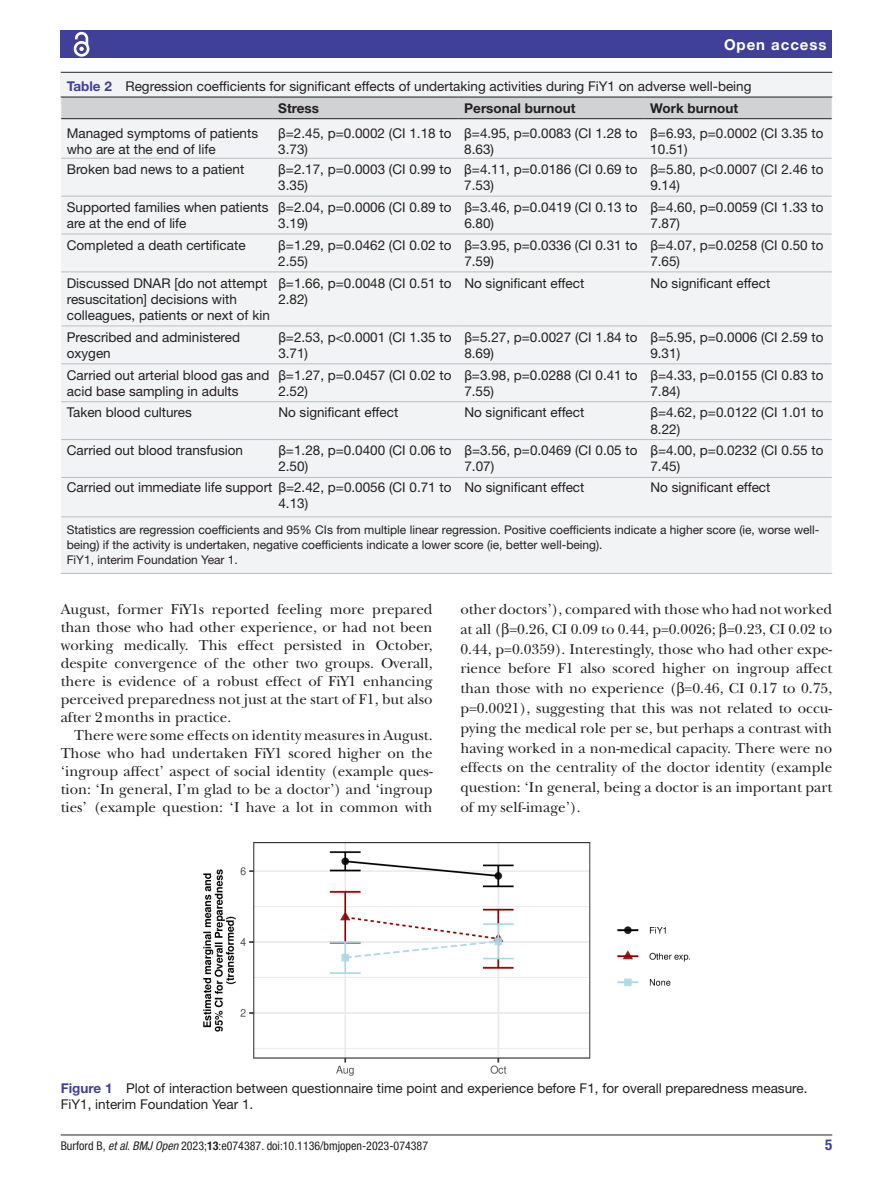
<style>
.page{position:relative;width:893px;height:1191px;background:#fff}
.page>*{position:absolute;margin:0;border:0;box-sizing:border-box;transform-origin:0 0}
.t1{font:15px/18px "New Baskerville";color:#231f20;text-align:justify}
.t2{font:700 15px "Helvetica Neue LT Std";letter-spacing:.065em;color:#fff}
.t3{font:700 condensed 15px "Helvetica Neue LT Std";color:#414099}
.t4{font:13.5px/16.2px "Helvetica Neue LT Std";color:#231f20}
.t5{font:700 13.5px "Helvetica Neue LT Std";color:#231f20}
.t6{font:12px/15px "Helvetica Neue LT Std";color:#231f20}
.t7{font:condensed 12px "Helvetica Neue LT Std";color:#231f20}
.s1{font-weight:700;color:#414099}
.s2{font-weight:700}
.s3{font-family:"Arial Unicode MS"}
.s4{font-style:italic}
</style>
<div class="page">
<hr style="left:61px;top:1134px;width:771px;height:1px;background:#231f20">
<div style="left:61px;top:31px;width:771px;height:27px;background:#414099"></div>
<svg style="left:73px;top:31px;width:17px;height:26px"></svg>
<div style="left:61px;top:73px;width:771px;height:500px;background:#f2f3f4"></div>
<hr style="left:61px;top:72px;width:771px;height:1px;background:#231f20">
<hr style="left:61px;top:158px;width:211px;height:1px;background:#bcbdc0">
<hr style="left:272px;top:158px;width:186px;height:1px;background:#bcbdc0">
<hr style="left:458px;top:158px;width:186px;height:1px;background:#bcbdc0">
<hr style="left:644px;top:158px;width:188px;height:1px;background:#bcbdc0">
<hr style="left:61px;top:196px;width:211px;height:1px;background:#bcbdc0">
<hr style="left:272px;top:196px;width:186px;height:1px;background:#bcbdc0">
<hr style="left:458px;top:196px;width:186px;height:1px;background:#bcbdc0">
<hr style="left:644px;top:196px;width:188px;height:1px;background:#bcbdc0">
<hr style="left:61px;top:234px;width:211px;height:1px;background:#bcbdc0">
<hr style="left:272px;top:234px;width:186px;height:1px;background:#bcbdc0">
<hr style="left:458px;top:234px;width:186px;height:1px;background:#bcbdc0">
<hr style="left:644px;top:234px;width:188px;height:1px;background:#bcbdc0">
<hr style="left:61px;top:272px;width:211px;height:1px;background:#bcbdc0">
<hr style="left:272px;top:272px;width:186px;height:1px;background:#bcbdc0">
<hr style="left:458px;top:272px;width:186px;height:1px;background:#bcbdc0">
<hr style="left:644px;top:272px;width:188px;height:1px;background:#bcbdc0">
<hr style="left:61px;top:326px;width:211px;height:1px;background:#bcbdc0">
<hr style="left:272px;top:326px;width:186px;height:1px;background:#bcbdc0">
<hr style="left:458px;top:326px;width:186px;height:1px;background:#bcbdc0">
<hr style="left:644px;top:326px;width:188px;height:1px;background:#bcbdc0">
<hr style="left:61px;top:363px;width:211px;height:1px;background:#bcbdc0">
<hr style="left:272px;top:363px;width:186px;height:1px;background:#bcbdc0">
<hr style="left:458px;top:363px;width:186px;height:1px;background:#bcbdc0">
<hr style="left:644px;top:363px;width:188px;height:1px;background:#bcbdc0">
<hr style="left:61px;top:401px;width:211px;height:1px;background:#bcbdc0">
<hr style="left:272px;top:401px;width:186px;height:1px;background:#bcbdc0">
<hr style="left:458px;top:401px;width:186px;height:1px;background:#bcbdc0">
<hr style="left:644px;top:401px;width:188px;height:1px;background:#bcbdc0">
<hr style="left:61px;top:439px;width:211px;height:1px;background:#bcbdc0">
<hr style="left:272px;top:439px;width:186px;height:1px;background:#bcbdc0">
<hr style="left:458px;top:439px;width:186px;height:1px;background:#bcbdc0">
<hr style="left:644px;top:439px;width:188px;height:1px;background:#bcbdc0">
<hr style="left:61px;top:477px;width:211px;height:1px;background:#bcbdc0">
<hr style="left:272px;top:477px;width:186px;height:1px;background:#bcbdc0">
<hr style="left:272px;top:516px;width:186px;height:1px;background:#bcbdc0">
<hr style="left:458px;top:477px;width:186px;height:1px;background:#bcbdc0">
<hr style="left:458px;top:516px;width:186px;height:1px;background:#bcbdc0">
<hr style="left:644px;top:477px;width:188px;height:1px;background:#bcbdc0">
<hr style="left:644px;top:516px;width:188px;height:1px;background:#bcbdc0">
<hr style="left:61px;top:516px;width:211px;height:1px;background:#bcbdc0">
<hr style="left:61px;top:573px;width:211px;height:1px;background:#bcbdc0">
<hr style="left:272px;top:573px;width:186px;height:1px;background:#bcbdc0">
<hr style="left:458px;top:573px;width:186px;height:1px;background:#bcbdc0">
<hr style="left:644px;top:573px;width:188px;height:1px;background:#bcbdc0">
<svg style="left:60px;top:97px;width:773px;height:22px;background:#c6c7c9"></svg>
<img style="left:204px;top:842px;width:485px;height:233px">
<p class="t2" style="left:724px;top:35px;width:104px">Open access</p>
<p class="t4" style="left:278px;top:75px;width:475px;line-height:22px;text-indent:-212px"><span class="s1">Table 2</span> Regression coefficients for significant effects of undertaking activities during FiY1 on adverse well-being<br><span class="s2">Stress</span></p>
<p class="t5" style="left:464px;top:99px;width:113px">Personal burnout</p>
<p class="t5" style="left:650px;top:99px;width:90px">Work burnout</p>
<p class="t4" style="left:67px;top:124px;width:193px">Managed symptoms of patients who are at the end of life</p>
<p class="t4" style="left:278px;top:124px;width:175px"><span class="s3">β</span>=2.45, p=0.0002 (CI 1.18 to<br>3.73)</p>
<p class="t4" style="left:464px;top:124px;width:175px"><span class="s3">β</span>=4.95, p=0.0083 (CI 1.28 to<br>8.63)</p>
<p class="t4" style="left:650px;top:124px;width:175px"><span class="s3">β</span>=6.93, p=0.0002 (CI 3.35 to<br>10.51)</p>
<p class="t4" style="left:67px;top:161px;width:179px">Broken bad news to a patient</p>
<p class="t4" style="left:278px;top:161px;width:175px"><span class="s3">β</span>=2.17, p=0.0003 (CI 0.99 to<br>3.35)</p>
<p class="t4" style="left:464px;top:161px;width:175px"><span class="s3">β</span>=4.11, p=0.0186 (CI 0.69 to<br>7.53)</p>
<p class="t4" style="left:650px;top:161px;width:175px"><span class="s3">β</span>=5.80, p&lt;0.0007 (CI 2.46 to<br>9.14)</p>
<p class="t4" style="left:67px;top:199px;width:203px">Supported families when patients are at the end of life</p>
<p class="t4" style="left:278px;top:199px;width:175px"><span class="s3">β</span>=2.04, p=0.0006 (CI 0.89 to<br>3.19)</p>
<p class="t4" style="left:464px;top:199px;width:175px"><span class="s3">β</span>=3.46, p=0.0419 (CI 0.13 to<br>6.80)</p>
<p class="t4" style="left:650px;top:199px;width:175px"><span class="s3">β</span>=4.60, p=0.0059 (CI 1.33 to<br>7.87)</p>
<p class="t4" style="left:67px;top:237px;width:180px">Completed a death certificate</p>
<p class="t4" style="left:278px;top:237px;width:175px"><span class="s3">β</span>=1.29, p=0.0462 (CI 0.02 to<br>2.55)</p>
<p class="t4" style="left:464px;top:237px;width:175px"><span class="s3">β</span>=3.95, p=0.0336 (CI 0.31 to<br>7.59)</p>
<p class="t4" style="left:650px;top:237px;width:175px"><span class="s3">β</span>=4.07, p=0.0258 (CI 0.50 to<br>7.65)</p>
<p class="t4" style="left:67px;top:274px;width:205px">Discussed DNAR [do not attempt resuscitation] decisions with colleagues, patients or next of kin</p>
<p class="t4" style="left:278px;top:274px;width:175px"><span class="s3">β</span>=1.66, p=0.0048 (CI 0.51 to<br>2.82)</p>
<p class="t4" style="left:464px;top:274px;width:122px">No significant effect</p>
<p class="t4" style="left:650px;top:274px;width:122px">No significant effect</p>
<p class="t4" style="left:67px;top:328px;width:175px">Prescribed and administered oxygen</p>
<p class="t4" style="left:278px;top:328px;width:175px"><span class="s3">β</span>=2.53, p&lt;0.0001 (CI 1.35 to<br>3.71)</p>
<p class="t4" style="left:464px;top:328px;width:175px"><span class="s3">β</span>=5.27, p=0.0027 (CI 1.84 to<br>8.69)</p>
<p class="t4" style="left:650px;top:328px;width:175px"><span class="s3">β</span>=5.95, p=0.0006 (CI 2.59 to<br>9.31)</p>
<p class="t4" style="left:67px;top:366px;width:204px">Carried out arterial blood gas and acid base sampling in adults</p>
<p class="t4" style="left:278px;top:366px;width:175px"><span class="s3">β</span>=1.27, p=0.0457 (CI 0.02 to<br>2.52)</p>
<p class="t4" style="left:464px;top:366px;width:175px"><span class="s3">β</span>=3.98, p=0.0288 (CI 0.41 to<br>7.55)</p>
<p class="t4" style="left:650px;top:366px;width:175px"><span class="s3">β</span>=4.33, p=0.0155 (CI 0.83 to<br>7.84)</p>
<p class="t4" style="left:67px;top:404px;width:127px">Taken blood cultures</p>
<p class="t4" style="left:278px;top:404px;width:122px">No significant effect</p>
<p class="t4" style="left:464px;top:404px;width:122px">No significant effect</p>
<p class="t4" style="left:650px;top:404px;width:175px"><span class="s3">β</span>=4.62, p=0.0122 (CI 1.01 to<br>8.22)</p>
<p class="t4" style="left:67px;top:442px;width:178px">Carried out blood transfusion</p>
<p class="t4" style="left:278px;top:442px;width:175px"><span class="s3">β</span>=1.28, p=0.0400 (CI 0.06 to<br>2.50)</p>
<p class="t4" style="left:464px;top:442px;width:175px"><span class="s3">β</span>=3.56, p=0.0469 (CI 0.05 to<br>7.07)</p>
<p class="t4" style="left:650px;top:442px;width:175px"><span class="s3">β</span>=4.00, p=0.0232 (CI 0.55 to<br>7.45)</p>
<p class="t4" style="left:278px;top:478px;width:175px;text-indent:-212px">Carried out immediate life support <span class="s3">β</span>=2.42, p=0.0056 (CI 0.71 to<br>4.13)</p>
<p class="t4" style="left:464px;top:478px;width:122px">No significant effect</p>
<p class="t4" style="left:650px;top:478px;width:122px">No significant effect</p>
<p class="t6" style="left:67px;top:522px;width:754px">Statistics are regression coefficients and 95% CIs from multiple linear regression. Positive coefficients indicate a higher score (ie, worse well&shy;being) if the activity is undertaken, negative coefficients indicate a lower score (ie, better well-being).<br>FiY1, interim Foundation Year 1.</p>
<p class="t1" style="left:61px;top:600px;width:373px">August, former FiY1s reported feeling more prepared than those who had other experience, or had not been working medically. This effect persisted in October, despite convergence of the other two groups. Overall, there is evidence of a robust effect of FiY1 enhancing perceived preparedness not just at the start of F1, but also after 2months in practice.</p>
<p class="t1" style="left:61px;top:726px;width:373px;text-indent:14px">There were some effects on identity measures in August.<br>Those who had undertaken FiY1 scored higher on the ‘ingroup affect’ aspect of social identity (example ques&shy;tion: ‘In general, I’m glad to be a doctor’) and ‘ingroup ties’ (example question: ‘I have a lot in common with</p>
<p class="t1" style="left:460px;top:599px;width:373px;line-height:19.8px">other doctors’), compared with those who had not worked at all ( =0.26, CI 0.09 to 0.44, p=0.0026; =0.23, CI 0.02 to 0.44, p=0.0359). Interestingly, those who had other expe&shy;rience before F1 also scored higher on ingroup affect than those with no experience ( =0.46, CI 0.17 to 0.75, p=0.0021), suggesting that this was not related to occu&shy;pying the medical role per se, but perhaps a contrast with having worked in a non-medical capacity. There were no effects on the centrality of the doctor identity (example question: ‘In general, being a doctor is an important part of my self-image’).</p>
<p class="t4" style="left:61px;top:1080px;width:748px"><span class="s1">Figure 1</span> Plot of interaction between questionnaire time point and experience before F1, for overall preparedness measure.<br>FiY1, interim Foundation Year 1.</p>
<p class="t7" style="left:61px;top:1138px;width:369px">Burford B, <span class="s4">et al</span>. <span class="s4">BMJ Open</span> 2023;<span class="s2">13</span>:e074387. doi:10.1136/bmjopen-2023-074387</p>
<p class="t3" style="left:825px;top:1135px;width:9px">5</p>
</div>
